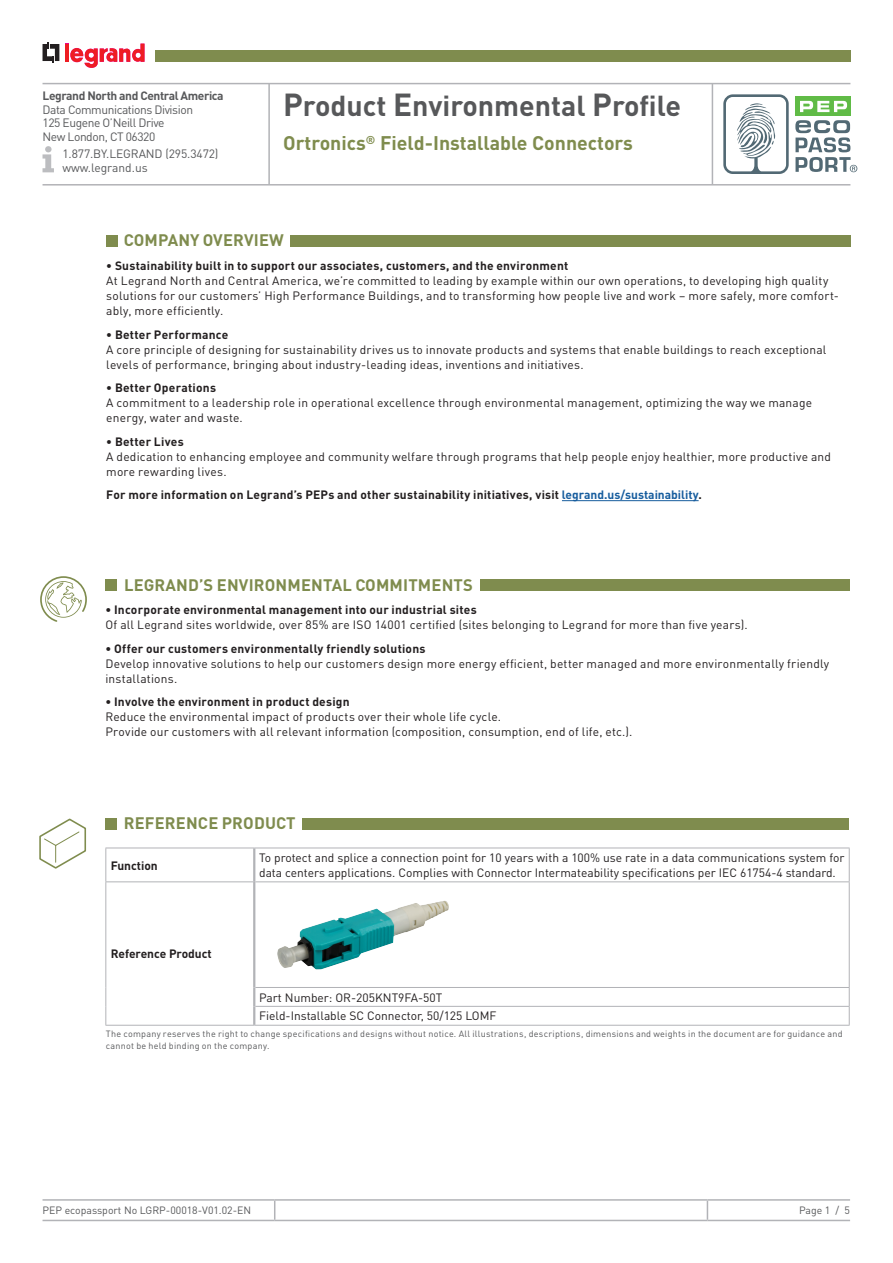
<style>
.page{position:relative;width:893px;height:1263px;background:#fff}
.page>*{position:absolute;margin:0;border:0;box-sizing:border-box;transform-origin:0 0}
.t1{font:700 28.5px "DIN Pro";color:#57585a}
.t2{font:700 19.5px "DIN Pro";color:#7f8c4e}
.t3{font:700 16.5px "DIN Pro";letter-spacing:.01em;color:#7f8c4e}
.t4{font:12px/15px "DIN Pro";letter-spacing:.015em;color:#231f20}
.t5{font:700 12px "DIN Pro";letter-spacing:.015em;color:#231f20}
.t6{font:12px "DIN Pro";letter-spacing:-.035em;color:#57585a}
.t7{font:700 12px "DIN Pro";letter-spacing:-.035em;color:#57585a}
.t8{font:12px "DIN Pro";letter-spacing:-.01em;color:#57585a}
.t9{font:12px "DIN Pro";color:#57585a}
.t10{font:10.5px "DIN Pro";color:#57585a}
.t11{font:9px/12px "DIN Pro";letter-spacing:.025em;color:#57585a}
.s1{font-size:31.5px}
.s2{color:#175d9e}
.s3{font-weight:700}
</style>
<div class="page">
<hr style="left:43px;top:1199px;width:232px;height:2px;background:#b2b3b7">
<hr style="left:275px;top:1199px;width:432px;height:2px;background:#b2b3b7">
<svg style="left:274px;top:1201px;width:1px;height:19px"></svg>
<hr style="left:707px;top:1199px;width:143px;height:2px;background:#b2b3b7">
<svg style="left:707px;top:1201px;width:1px;height:19px"></svg>
<hr style="left:43px;top:1220px;width:232px;height:1px;background:#b2b3b7">
<hr style="left:275px;top:1220px;width:432px;height:1px;background:#b2b3b7">
<hr style="left:707px;top:1220px;width:143px;height:1px;background:#b2b3b7">
<div style="left:795px;top:97px;width:56px;height:19px;background:#60bb46"></div>
<svg style="left:800px;top:101px;width:47px;height:11px"></svg>
<svg style="left:723px;top:94px;width:66px;height:80px"></svg>
<svg style="left:795px;top:120px;width:62px;height:52px"></svg>
<svg style="left:43px;top:43px;width:16px;height:20px"></svg>
<hr style="left:65px;top:44px;width:4px;height:18px;background:#ee1d23">
<svg style="left:70px;top:44px;width:75px;height:24px"></svg>
<hr style="left:43px;top:83px;width:807px;height:1px;background:#b2b3b7">
<hr style="left:43px;top:184px;width:807px;height:2px;background:#b2b3b7">
<hr style="left:268px;top:84px;width:2px;height:100px;background:#b2b3b7">
<hr style="left:712px;top:84px;width:1px;height:100px;background:#b2b3b7">
<div style="left:155px;top:50px;width:695px;height:12px;background:#7f8c4e"></div>
<div style="left:105px;top:579px;width:12px;height:12px;background:#7f8c4e"></div>
<div style="left:480px;top:579px;width:370px;height:12px;background:#7f8c4e"></div>
<svg style="left:40px;top:576px;width:47px;height:46px"></svg>
<svg style="left:43px;top:146px;width:11px;height:26px"></svg>
<div style="left:105px;top:818px;width:12px;height:11px;background:#7f8c4e"></div>
<div style="left:302px;top:818px;width:547px;height:11px;background:#7f8c4e"></div>
<hr style="left:105px;top:848px;width:149px;height:1px;background:#b2b3b7">
<hr style="left:105px;top:848px;width:1px;height:33px;background:#b2b3b7">
<hr style="left:105px;top:881px;width:148px;height:1px;background:#b2b3b7">
<hr style="left:105px;top:882px;width:1px;height:105px;background:#b2b3b7">
<svg style="left:105px;top:987px;width:1px;height:38px"></svg>
<hr style="left:105px;top:1025px;width:149px;height:1px;background:#b2b3b7">
<hr style="left:254px;top:1025px;width:596px;height:1px;background:#b2b3b7">
<hr style="left:254px;top:848px;width:596px;height:1px;background:#b2b3b7">
<hr style="left:849px;top:848px;width:1px;height:33px;background:#b2b3b7">
<hr style="left:255px;top:881px;width:595px;height:1px;background:#b2b3b7">
<hr style="left:849px;top:882px;width:1px;height:105px;background:#b2b3b7">
<hr style="left:255px;top:987px;width:595px;height:1px;background:#b2b3b7">
<hr style="left:255px;top:1006px;width:595px;height:1px;background:#b2b3b7">
<svg style="left:849px;top:988px;width:1px;height:37px"></svg>
<hr style="left:253px;top:848px;width:2px;height:34px;background:#b2b3b7">
<hr style="left:253px;top:882px;width:2px;height:105px;background:#b2b3b7">
<svg style="left:253px;top:987px;width:2px;height:38px"></svg>
<img style="left:277px;top:901px;width:172px;height:68px">
<hr style="left:562px;top:500px;width:137px;height:1px;background:#175d9e">
<div style="left:106px;top:235px;width:12px;height:11px;background:#7f8c4e"></div>
<div style="left:290px;top:235px;width:560px;height:11px;background:#7f8c4e"></div>
<svg style="left:39px;top:818px;width:47px;height:50px"></svg>
<p class="t7" style="left:43px;top:88px;width:183px">Legrand North and Central America</p>
<p class="t6" style="left:43px;top:101px;width:152px">Data Communications Division</p>
<p class="t6" style="left:43px;top:115px;width:124px">125 Eugene O’Neill Drive</p>
<p class="t6" style="left:43px;top:128px;width:114px">New London, CT 06320</p>
<p class="t8" style="left:62px;top:146px;width:158px">1.877.BY.LEGRAND (295.3472)</p>
<p class="t9" style="left:62px;top:159px;width:87px">www.legrand.us</p>
<p class="t1" style="left:283px;top:86px;width:399px"><span class="s1">P</span>roduct <span class="s1">E</span>nvironmental <span class="s1">P</span>rofile</p>
<p class="t2" style="left:283px;top:130px;width:351px">Ortronics<sup>®</sup> Field-Installable Connectors</p>
<p class="t3" style="left:124px;top:229px;width:162px">COMPANY OVERVIEW</p>
<p class="t5" style="left:106px;top:257px;width:463px">• Sustainability built in to support our associates, customers, and the environment</p>
<p class="t4" style="left:106px;top:273px;width:734px">At Legrand North and Central America, we’re committed to leading by example within our own operations, to developing high quality solutions for our customers’ High Performance Buildings, and to transforming how people live and work – more safely, more comfort&shy;ably, more efficiently.</p>
<p class="t5" style="left:106px;top:326px;width:124px">• Better Performance</p>
<p class="t4" style="left:106px;top:341px;width:722px">A core principle of designing for sustainability drives us to innovate products and systems that enable buildings to reach exceptional levels of performance, bringing about industry-leading ideas, inventions and initiatives.</p>
<p class="t5" style="left:106px;top:379px;width:111px">• Better Operations</p>
<p class="t4" style="left:106px;top:395px;width:707px">A commitment to a leadership role in operational excellence through environmental management, optimizing the way we manage energy, water and waste.</p>
<p class="t5" style="left:106px;top:433px;width:79px">• Better Lives</p>
<p class="t4" style="left:106px;top:448px;width:726px">A dedication to enhancing employee and community welfare through programs that help people enjoy healthier, more productive and more rewarding lives.</p>
<p class="t5" style="left:106px;top:486px;width:597px">For more information on Legrand’s PEPs and other sustainability initiatives, visit <span class="s2">legrand.us/sustainability</span>.</p>
<p class="t3" style="left:124px;top:574px;width:350px">LEGRAND’S ENVIRONMENTAL COMMITMENTS</p>
<p class="t4" style="left:105px;top:602px;width:644px"><span class="s3">• Incorporate environmental management into our industrial sites<br></span>Of all Legrand sites worldwide, over 85% are ISO 14001 certified (sites belonging to Legrand for more than five years).</p>
<p class="t4" style="left:105px;top:641px;width:725px"><span class="s3">• Offer our customers environmentally friendly solutions<br></span>Develop innovative solutions to help our customers design more energy efficient, better managed and more environmentally friendly installations.</p>
<p class="t4" style="left:105px;top:694px;width:397px"><span class="s3">• Involve the environment in product design<br></span>Reduce the environmental impact of products over their whole life cycle.</p>
<p class="t4" style="left:105px;top:724px;width:529px">Provide our customers with all relevant information (composition, consumption, end of life, etc.).</p>
<p class="t3" style="left:124px;top:812px;width:173px">REFERENCE PRODUCT</p>
<p class="t5" style="left:111px;top:857px;width:49px">Function</p>
<p class="t4" style="left:259px;top:850px;width:587px">To protect and splice a connection point for 10 years with a 100% use rate in a data communications system for data centers applications. Complies with Connector Intermateability specifications per IEC 61754-4 standard.</p>
<p class="t5" style="left:111px;top:946px;width:103px">Reference Product</p>
<p class="t4" style="left:259px;top:989px;width:185px">Part Number: OR-205KNT9FA-50T</p>
<p class="t4" style="left:259px;top:1008px;width:239px">Field-Installable SC Connector, 50/125 LOMF</p>
<p class="t11" style="left:106px;top:1027px;width:738px">The company reserves the right to change specifications and designs without notice. All illustrations, descriptions, dimensions and weights in the document are for guidance and cannot be held binding on the company.</p>
<p class="t10" style="left:43px;top:1203px;width:210px">PEP ecopassport No LGRP-00018-V01.02-EN</p>
<p class="t10" style="left:799px;top:1203px;width:53px">Page 1 / 5</p>
</div>
